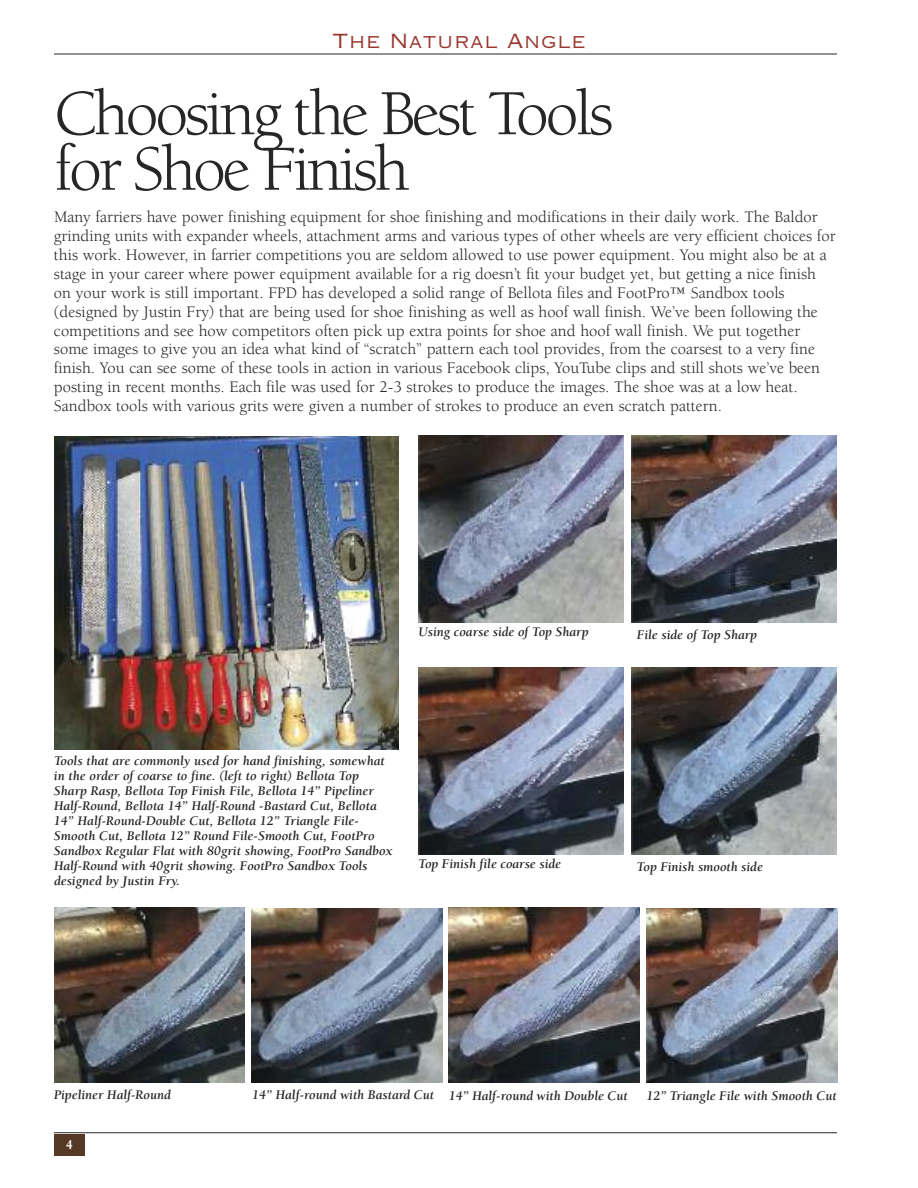
<style>
.page{position:relative;width:918px;height:1188px;background:#fff}
.page>*{position:absolute;margin:0;border:0;box-sizing:border-box;transform-origin:0 0}
.t1{font:66px/55.5px "Berkeley";letter-spacing:-.05em;color:#272627}
.t2{font:19.5px "Copperplate Thirty Two AB";letter-spacing:.05em;color:#993730}
.t3{font:16.5px/18.9px "Berkeley";color:#272627}
.t4{font:italic 700 13.5px/15px "Berkeley";color:#272627}
.t5{font:700 13.5px "Stempel Garamond";color:#fff}
</style>
<div class="page">
<hr style="left:54px;top:1132px;width:783px;height:1px;background:#272627">
<div style="left:54px;top:1134px;width:31px;height:21px;background:#553825"></div>
<hr style="left:54px;top:54px;width:783px;height:1px;background:#272627">
<img style="left:54px;top:436px;width:344px;height:314px">
<img style="left:418px;top:435px;width:206px;height:187px">
<img style="left:632px;top:436px;width:205px;height:187px">
<img style="left:418px;top:667px;width:206px;height:187px">
<img style="left:632px;top:667px;width:205px;height:187px">
<img style="left:54px;top:908px;width:190px;height:175px">
<img style="left:252px;top:908px;width:190px;height:175px">
<img style="left:449px;top:908px;width:190px;height:175px">
<img style="left:647px;top:908px;width:190px;height:175px">
<p class="t2" style="left:333px;top:34px;width:254px">The Natural Angle</p>
<h1 class="t1" style="left:54px;top:91px;width:561px">Choosing the Best Tools for Shoe Finish</h1>
<p class="t3" style="left:54px;top:209px;width:783px">Many farriers have power finishing equipment for shoe finishing and modifications in their daily work. The Baldor grinding units with expander wheels, attachment arms and various types of other wheels are very efficient choices for this work. However, in farrier competitions you are seldom allowed to use power equipment. You might also be at a stage in your career where power equipment available for a rig doesn’t fit your budget yet, but getting a nice finish on your work is still important. FPD has developed a solid range of Bellota files and FootPro™ Sandbox tools (designed by Justin Fry) that are being used for shoe finishing as well as hoof wall finish. We’ve been following the competitions and see how competitors often pick up extra points for shoe and hoof wall finish. We put together some images to give you an idea what kind of “scratch” pattern each tool provides, from the coarsest to a very fine finish. You can see some of these tools in action in various Facebook clips, YouTube clips and still shots we’ve been posting in recent months. Each file was used for 2-3 strokes to produce the images. The shoe was at a low heat.<br>Sandbox tools with various grits were given a number of strokes to produce an even scratch pattern.</p>
<p class="t4" style="left:418px;top:625px;width:171px">Using coarse side of Top Sharp</p>
<p class="t4" style="left:637px;top:628px;width:122px">File side of Top Sharp</p>
<p class="t4" style="left:54px;top:754px;width:340px">Tools that are commonly used for hand finishing, somewhat in the order of coarse to fine. (left to right) Bellota Top Sharp Rasp, Bellota Top Finish File, Bellota 14” Pipeliner Half-Round, Bellota 14” Half-Round -Bastard Cut, Bellota 14” Half-Round-Double Cut, Bellota 12” Triangle File-Smooth Cut, Bellota 12” Round File-Smooth Cut, FootPro Sandbox Regular Flat with 80grit showing, FootPro Sandbox Half-Round with 40grit showing. FootPro Sandbox Tools designed by Justin Fry.</p>
<p class="t4" style="left:419px;top:858px;width:144px">Top Finish file coarse side</p>
<p class="t4" style="left:637px;top:860px;width:128px">Top Finish smooth side</p>
<p class="t4" style="left:54px;top:1088px;width:118px">Pipeliner Half-Round</p>
<p class="t4" style="left:252px;top:1088px;width:377px">14” Half-round with Bastard Cut 14” Half-round with Double Cut</p>
<p class="t4" style="left:646px;top:1090px;width:192px">12” Triangle File with Smooth Cut</p>
<p class="t5" style="left:66px;top:1139px;width:8px">4</p>
</div>
